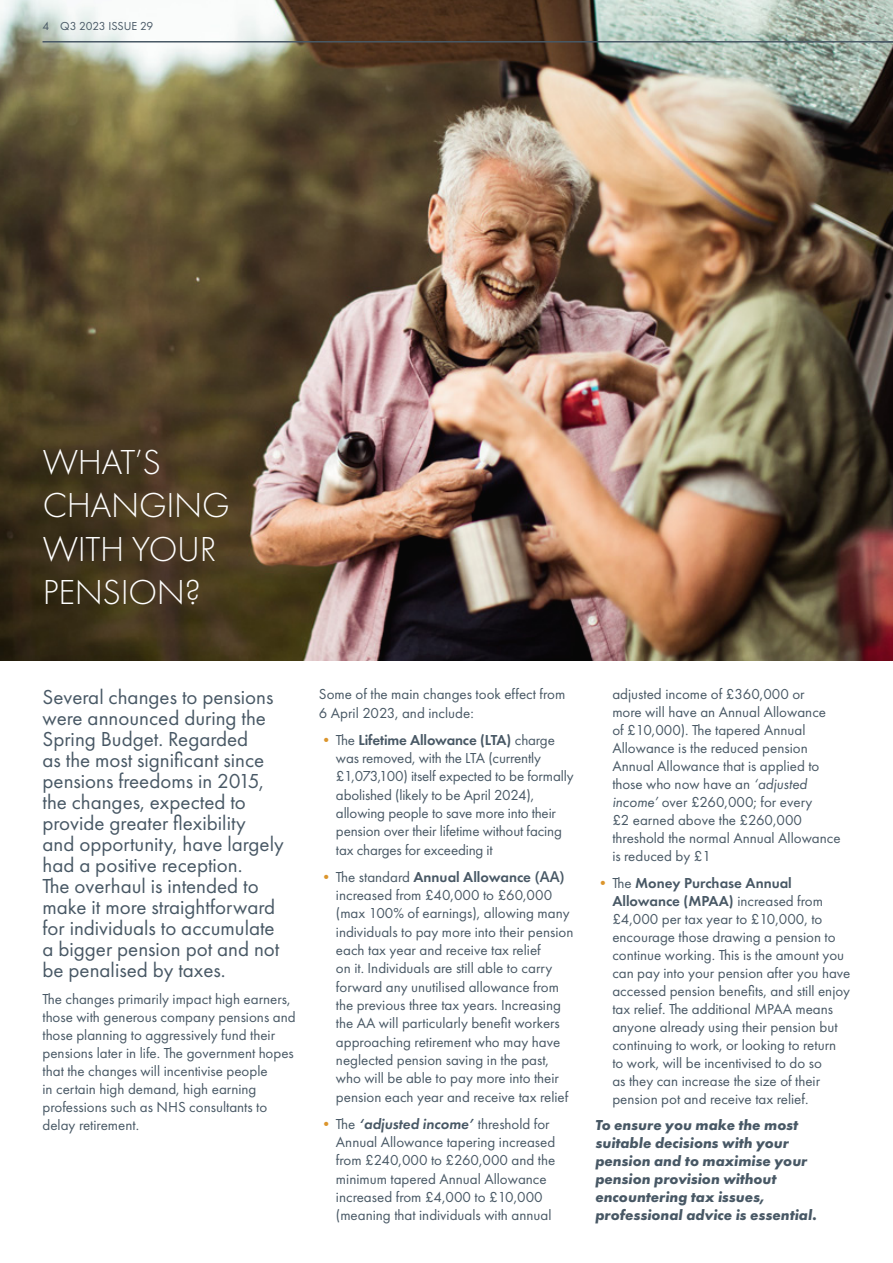
<style>
.page{position:relative;width:893px;height:1263px;background:#fff}
.page>*{position:absolute;margin:0;border:0;box-sizing:border-box;transform-origin:0 0}
.t1{font:300 36px/43.2px "Futura PT";letter-spacing:-.01em;color:#fff}
.t2{font:21px/21px "Futura PT";color:#485865}
.t3{font:15px/18px "Futura PT";color:#485865}
.t4{font:italic 700 15px/18px "Futura PT";color:#485865}
.t5{font:12px "Futura PT";color:#485865}
.s1{color:#db952c}
.s2{font-weight:600}
.s3{font-family:"Open Sans";font-weight:600}
.s4{font-weight:600;font-style:italic}
.s5{font-style:italic}
</style>
<div class="page">
<img style="left:0;top:0;width:893px;height:660px">
<hr style="left:43px;top:41px;width:850px;height:2px;background:#485865">
<p class="t5" style="left:43px;top:19px;width:112px">4 Q3 2023 ISSUE 29</p>
<h1 class="t1" style="left:43px;top:441px;width:189px">WHAT’S<br>CHANGING<br>WITH YOUR<br>PENSION?</h1>
<p class="t2" style="left:43px;top:686px;width:243px">Several changes to pensions were announced during the<br>Spring Budget. Regarded<br>as the most significant since pensions freedoms in 2015, the changes, expected to provide greater flexibility<br>and opportunity, have largely had a positive reception.<br>The overhaul is intended to make it more straightforward for individuals to accumulate a bigger pension pot and not be penalised by taxes.</p>
<p class="t3" style="left:43px;top:989px;width:255px">The changes primarily impact high earners, those with generous company pensions and those planning to aggressively fund their pensions later in life. The government hopes that the changes will incentivise people<br>in certain high demand, high earning professions such as NHS consultants to delay retirement.</p>
<p class="t3" style="left:319px;top:685px;width:248px">Some of the main changes took effect from<br>6 April 2023, and include:</p>
<p class="t3" style="left:336px;top:730px;width:239px;text-indent:-17px"><span class="s1">•</span>The <span class="s2">Lifetime Allowance (LTA)</span> charge was removed, with the LTA (currently £1,073,100) itself expected to be formally abolished (likely to be April 2024), allowing people to save more into their pension over their lifetime without facing tax charges for exceeding it</p>
<p class="t3" style="left:336px;top:867px;width:239px;text-indent:-17px"><span class="s1">•</span>The standard <span class="s2">Annual Allowance</span> <span class="s3">(AA) </span>increased from £40,000 to £60,000 (max 100% of earnings), allowing many individuals to pay more into their pension each tax year and receive tax relief<br>on it. Individuals are still able to carry forward any unutilised allowance from the previous three tax years. Increasing the AA will particularly benefit workers approaching retirement who may have neglected pension saving in the past, who will be able to pay more into their pension each year and receive tax relief</p>
<p class="t3" style="left:336px;top:1114px;width:221px;text-indent:-17px"><span class="s1">•</span>The <span class="s4">‘adjusted income’</span> threshold for Annual Allowance tapering increased from £240,000 to £260,000 and the minimum tapered Annual Allowance increased from £4,000 to £10,000 (meaning that individuals with annual</p>
<p class="t3" style="left:612px;top:685px;width:230px">adjusted income of £360,000 or<br>more will have an Annual Allowance of £10,000). The tapered Annual<br>Allowance is the reduced pension<br>Annual Allowance that is applied to those who now have an <span class="s5">‘adjusted income’</span> over £260,000; for every<br>£2 earned above the £260,000 threshold the normal Annual Allowance is reduced by £1</p>
<p class="t3" style="left:612px;top:874px;width:240px;text-indent:-17px"><span class="s1">•</span>The <span class="s2">Money Purchase Annual Allowance (MPAA)</span> increased from £4,000 per tax year to £10,000, to encourage those drawing a pension to continue working. This is the amount you can pay into your pension after you have accessed pension benefits, and still enjoy tax relief. The additional MPAA means anyone already using their pension but continuing to work, or looking to return to work, will be incentivised to do so<br>as they can increase the size of their pension pot and receive tax relief.</p>
<p class="t4" style="left:595px;top:1116px;width:223px">To ensure you make the most suitable decisions with your pension and to maximise your pension provision without encountering tax issues, professional advice is essential.</p>
</div>
